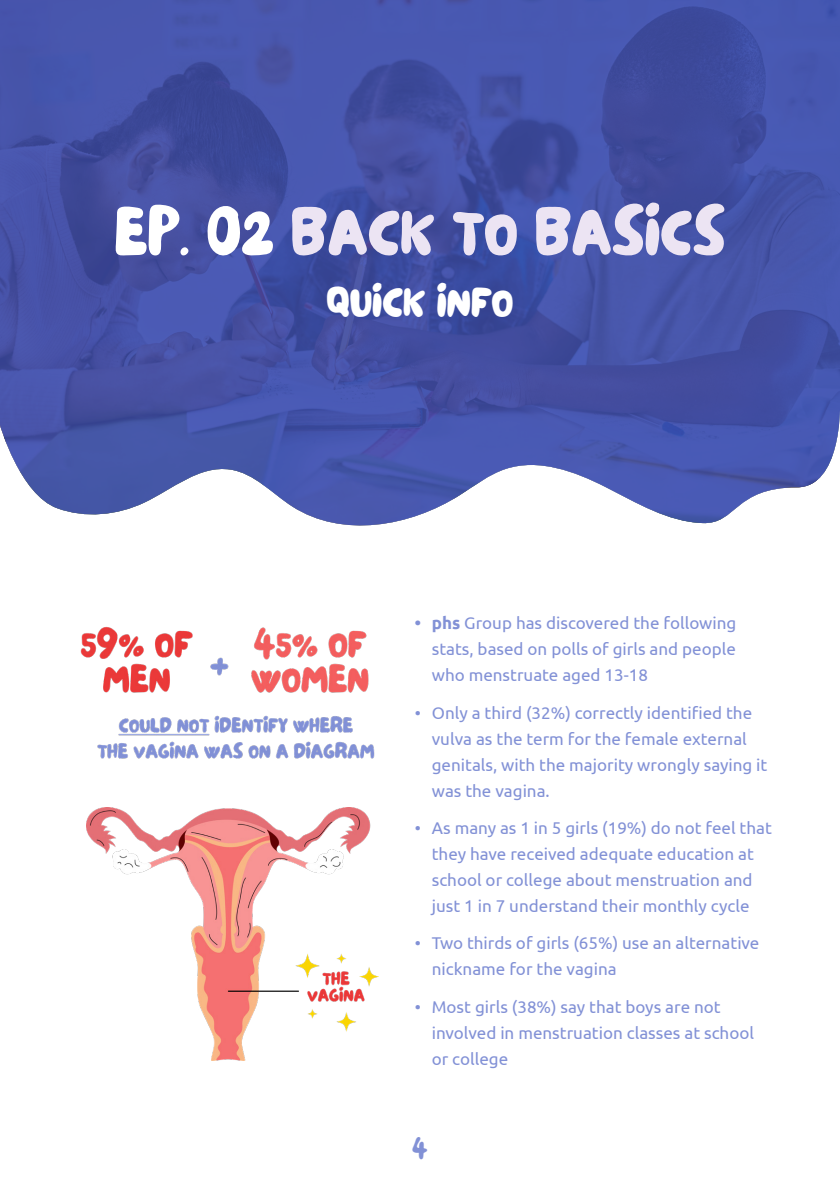
<style>
.page{position:relative;width:840px;height:1191px;background:#fff}
.page>*{position:absolute;margin:0;border:0;box-sizing:border-box;transform-origin:0 0}
.t1{font:68px "NF Lepetitcochon Regular";color:#ece4f3}
.t2{font:44px "NF Lepetitcochon Regular";color:#fff}
.t3{font:28px "NF Lepetitcochon Regular";color:#8291d6}
.t4{font:17px/26px "Ubuntu";color:#8291d6}
.s1{color:#fff}
.s2{font-weight:700}
</style>
<div class="page">
<svg style="left:0;top:0;width:839px;height:526px;background:#4f5cac"></svg>
<img style="left:87px;top:808px;width:291px;height:252px">
<img style="left:81px;top:626px;width:293px;height:133px">
<h1 class="t1" style="left:114px;top:192px;width:612px"><span class="s1">EP. 02</span> BACK TO BASICS</h1>
<h2 class="t2" style="left:326px;top:275px;width:188px">QUICK INFO</h2>
<p class="t4" style="left:431px;top:610px;width:306px;text-align:justify;text-indent:-17px"><span class="s2">• phs</span> Group has discovered the following stats, based on polls of girls and people who menstruate aged 13-18</p>
<p class="t4" style="left:431px;top:699px;width:337px;text-indent:-17px">• Only a third (32%) correctly identified the vulva as the term for the female external genitals, with the majority wrongly saying it was the vagina.</p>
<p class="t4" style="left:414px;top:814px;width:358px;text-align:center">• As many as 1 in 5 girls (19%) do not feel that they have received adequate education at school or college about menstruation and<br>just 1 in 7 understand their monthly cycle</p>
<p class="t4" style="left:431px;top:929px;width:329px;text-indent:-17px">• Two thirds of girls (65%) use an alternative nickname for the vagina</p>
<p class="t4" style="left:431px;top:993px;width:323px;text-indent:-17px">• Most girls (38%) say that boys are not involved in menstruation classes at school or college</p>
<h3 class="t3" style="left:412px;top:1132px;width:17px">4</h3>
</div>
